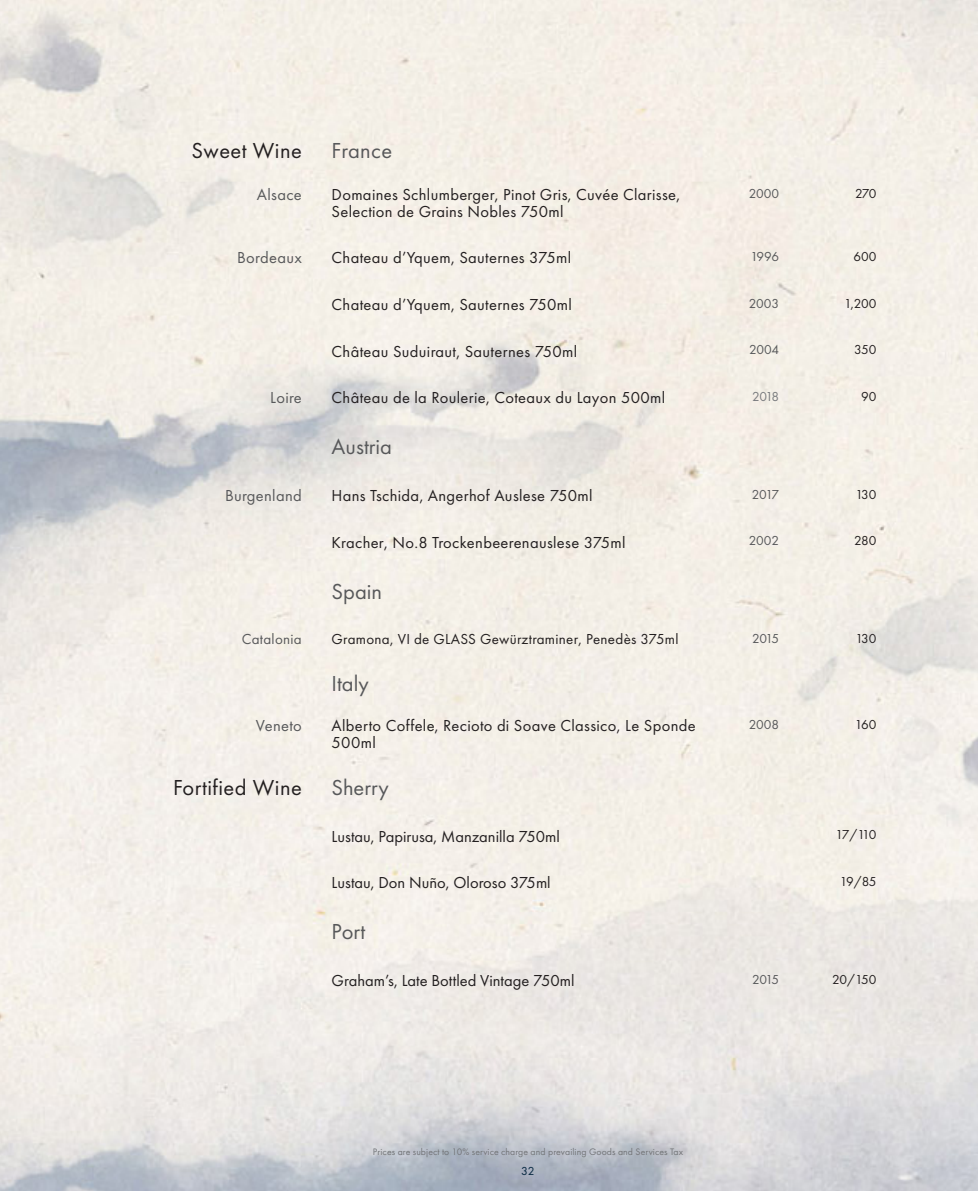
<style>
.page{position:relative;width:978px;height:1191px;background:#fff}
.page>*{position:absolute;margin:0;border:0;box-sizing:border-box;transform-origin:0 0}
.TITLE___ENGLISH{font:22.5px "Futura PT";color:#57585a}
.TITLE___ENGLISH-2{font:22.5px "Futura PT";letter-spacing:.02em;color:#231f20}
.WINE_NAME{font:16.5px/16.8px "Futura PT";letter-spacing:.02em;color:#231f20}
.WINE_NAME-2{font:16.5px "Futura PT";color:#231f20}
.Grape_Name_ENG{font:16.5px "Futura PT";letter-spacing:.02em;color:#57585a}
.WINE_NAME-3{font:15px "Futura PT";letter-spacing:.02em;color:#231f20}
.Grape_Name_ENG-2{font:15px "Futura PT";letter-spacing:.02em;color:#57585a}
.Price_Column{font:13.5px "Futura PT";letter-spacing:-.04em;color:#231f20}
.WINE_NAME-4{font:13.5px "Futura PT";letter-spacing:-.025em;color:#57585a}
.WINE_NAME-5{font:13.5px "Futura PT";color:#787a7d}
.t1{font:12px "Futura PT";color:#03253e}
.t2{font:9.75px "Futura PT";letter-spacing:.01em;color:#727477}
</style>
<div class="page">
<p class="TITLE___ENGLISH-2" style="left:191px;top:137px;width:112px">Sweet Wine</p>
<p class="TITLE___ENGLISH" style="left:332px;top:137px;width:62px">France</p>
<p class="Grape_Name_ENG" style="left:257px;top:185px;width:46px">Alsace</p>
<p class="WINE_NAME" style="left:332px;top:186px;width:350px">Domaines Schlumberger, Pinot Gris, Cuvée Clarisse,<br>Selection de Grains Nobles 750ml</p>
<p class="WINE_NAME-4" style="left:749px;top:185px;width:32px">2000</p>
<p class="Price_Column" style="left:855px;top:185px;width:23px">270</p>
<p class="Grape_Name_ENG" style="left:237px;top:248px;width:66px">Bordeaux</p>
<p class="WINE_NAME" style="left:332px;top:249px;width:241px">Chateau d’Yquem, Sauternes 375ml</p>
<p class="WINE_NAME-4" style="left:750px;top:248px;width:30px">1996</p>
<p class="Price_Column" style="left:854px;top:248px;width:25px">600</p>
<p class="WINE_NAME" style="left:332px;top:296px;width:242px">Chateau d’Yquem, Sauternes 750ml</p>
<p class="WINE_NAME-4" style="left:749px;top:295px;width:32px">2003</p>
<p class="Price_Column" style="left:844px;top:295px;width:34px">1,200</p>
<p class="WINE_NAME" style="left:332px;top:342px;width:247px">Château Suduiraut, Sauternes 750ml</p>
<p class="WINE_NAME-4" style="left:749px;top:342px;width:31px">2004</p>
<p class="Price_Column" style="left:854px;top:342px;width:24px">350</p>
<p class="Grape_Name_ENG" style="left:270px;top:388px;width:33px">Loire</p>
<p class="WINE_NAME" style="left:332px;top:389px;width:335px">Château de la Roulerie, Coteaux du Layon 500ml</p>
<p class="WINE_NAME-5" style="left:752px;top:388px;width:29px">2018</p>
<p class="Price_Column" style="left:861px;top:388px;width:17px">90</p>
<p class="TITLE___ENGLISH" style="left:332px;top:433px;width:62px">Austria</p>
<p class="Grape_Name_ENG" style="left:225px;top:486px;width:78px">Burgenland</p>
<p class="WINE_NAME" style="left:332px;top:487px;width:262px">Hans Tschida, Angerhof Auslese 750ml</p>
<p class="WINE_NAME-4" style="left:752px;top:486px;width:29px">2017</p>
<p class="Price_Column" style="left:855px;top:486px;width:23px">130</p>
<p class="WINE_NAME" style="left:332px;top:533px;width:296px">Kracher, No.8 Trockenbeerenauslese 375ml</p>
<p class="WINE_NAME-4" style="left:749px;top:533px;width:32px">2002</p>
<p class="Price_Column" style="left:854px;top:533px;width:24px">280</p>
<p class="TITLE___ENGLISH" style="left:332px;top:578px;width:52px">Spain</p>
<p class="Grape_Name_ENG-2" style="left:242px;top:630px;width:62px">Catalonia</p>
<p class="WINE_NAME-3" style="left:332px;top:630px;width:349px">Gramona, VI de GLASS Gewürztraminer, Penedès 375ml</p>
<p class="WINE_NAME-4" style="left:752px;top:630px;width:29px">2015</p>
<p class="Price_Column" style="left:855px;top:630px;width:23px">130</p>
<p class="TITLE___ENGLISH" style="left:332px;top:670px;width:39px">Italy</p>
<p class="Grape_Name_ENG" style="left:256px;top:716px;width:48px">Veneto</p>
<p class="WINE_NAME" style="left:332px;top:717px;width:366px">Alberto Coffele, Recioto di Soave Classico, Le Sponde<br>500ml</p>
<p class="WINE_NAME-4" style="left:749px;top:716px;width:32px">2008</p>
<p class="Price_Column" style="left:855px;top:716px;width:23px">160</p>
<p class="TITLE___ENGLISH-2" style="left:173px;top:774px;width:130px">Fortified Wine</p>
<p class="TITLE___ENGLISH" style="left:332px;top:774px;width:59px">Sherry</p>
<p class="WINE_NAME-2" style="left:332px;top:826px;width:230px">Lustau, Papirusa, Manzanilla 750ml</p>
<p class="Price_Column" style="left:836px;top:826px;width:42px">17/110</p>
<p class="WINE_NAME-2" style="left:332px;top:873px;width:221px">Lustau, Don Nuño, Oloroso 375ml</p>
<p class="Price_Column" style="left:840px;top:873px;width:38px">19/85</p>
<p class="TITLE___ENGLISH" style="left:332px;top:918px;width:35px">Port</p>
<p class="WINE_NAME-2" style="left:332px;top:970px;width:245px">Graham’s, Late Bottled Vintage 750ml</p>
<p class="WINE_NAME-4" style="left:752px;top:971px;width:29px">2015</p>
<p class="Price_Column" style="left:832px;top:971px;width:46px">20/150</p>
<p class="t2" style="left:373px;top:1146px;width:312px">Prices are subject to 10% service charge and prevailing Goods and Services Tax</p>
<p class="t1" style="left:521px;top:1164px;width:15px">32</p>
</div>
